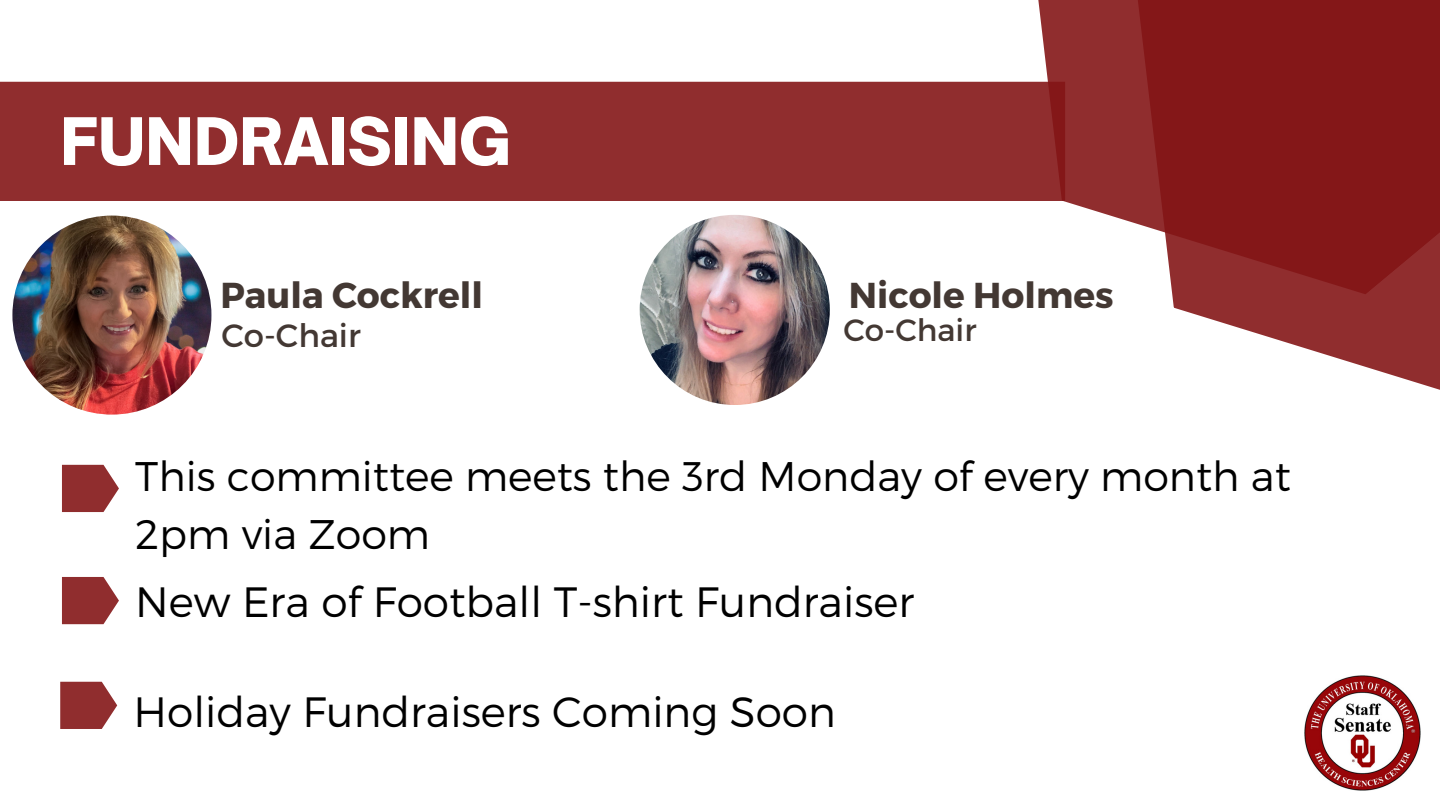
<style>
.page{position:relative;width:1440px;height:810px;background:#fff}
.page>*{position:absolute;margin:0;border:0;box-sizing:border-box;transform-origin:0 0}
.t1{font:900 62.6px "Open Sauce One";color:#fff}
.t2{font:300 42.3px "Montserrat";color:#000}
.t3{font:300 41.3px/57.8px "Montserrat";color:#000}
.t4{font:700 36px "Montserrat";color:#433833}
.t5{font:32.3px "Montserrat";color:#433833}
.t6{font:30.8px "Montserrat";color:#433833}
</style>
<div class="page">
<svg style="left:892px;top:0;width:548px;height:390px"></svg>
<div style="left:0;top:82px;width:1065px;height:119px;background:#902d2e"></div>
<img style="left:1305px;top:675px;width:115px;height:116px">
<img style="left:12px;top:216px;width:199px;height:199px;border-radius:50%">
<svg style="left:62px;top:465px;width:57px;height:47px;background:#9f494a"></svg>
<svg style="left:62px;top:577px;width:57px;height:47px;background:#9f494a"></svg>
<img style="left:640px;top:215px;width:190px;height:190px;border-radius:50%">
<svg style="left:60px;top:682px;width:57px;height:47px;background:#9e494a"></svg>
<h1 class="t1" style="left:60px;top:102px;width:452px">FUNDRAISING</h1>
<p class="t4" style="left:220px;top:272px;width:264px">Paula Cockrell</p>
<p class="t5" style="left:221px;top:315px;width:141px">Co-Chair</p>
<p class="t4" style="left:849px;top:272px;width:266px">Nicole Holmes</p>
<p class="t6" style="left:843px;top:310px;width:135px">Co-Chair</p>
<p class="t3" style="left:135px;top:446px;width:1157px">This committee meets the 3rd Monday of every month at<br>2pm via Zoom</p>
<p class="t2" style="left:135px;top:575px;width:780px">New Era of Football T-shirt Fundraiser</p>
<p class="t2" style="left:134px;top:685px;width:704px">Holiday Fundraisers Coming Soon</p>
</div>
